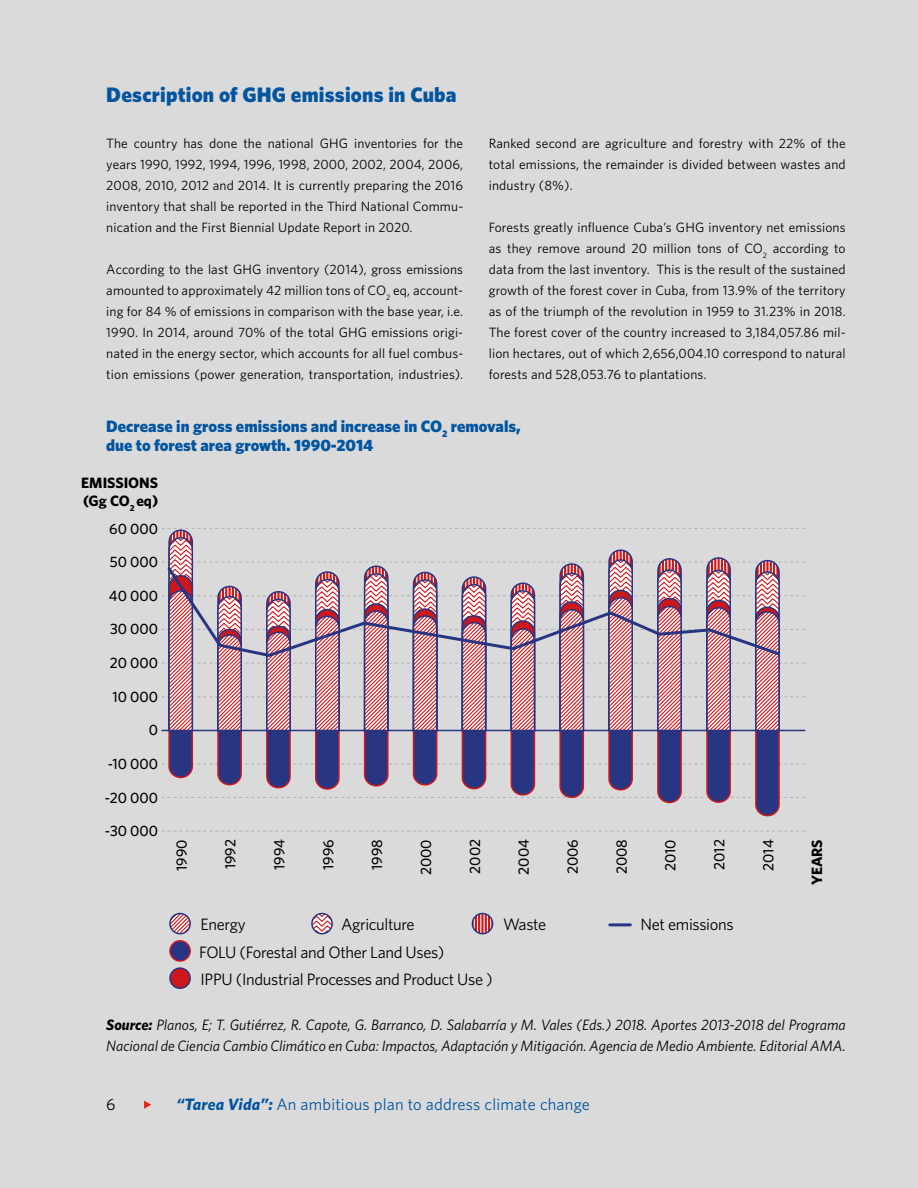
<style>
.page{position:relative;width:918px;height:1188px;background:#dadada}
.page>*{position:absolute;margin:0;border:0;box-sizing:border-box;transform-origin:0 0}
.t1{font:900 21px "Whitney";letter-spacing:.01em;color:#0355a0}
.t2{font:16.5px/27.3px "Whitney";letter-spacing:-.02em;color:#000}
.t3{font:900 16.5px/19.8px "Whitney";color:#0355a0}
.t4{font:16.5px "Whitney";letter-spacing:.01em;color:#0355a0}
.t5{font:italic 15px/21px "Whitney";color:#000}
.t6{font:500 15px "Whitney";color:#000}
.t7{font:700 15px/18px "Whitney";color:#000}
.t8{font:13.5px/21px "Whitney";letter-spacing:.01em;color:#000;text-align:justify}
.s1{font-weight:700}
.s2{font-weight:700;font-style:italic}
</style>
<div class="page">
<svg style="left:162px;top:831px;width:643px;height:1px"></svg>
<svg style="left:162px;top:528px;width:643px;height:289px"></svg>
<svg style="left:165px;top:565px;width:617px;height:94px"></svg>
<svg style="left:170px;top:914px;width:20px;height:20px"></svg>
<div style="left:169px;top:913px;width:22px;height:21px;border:2px solid #283583;border-radius:50%"></div>
<div style="left:170px;top:968px;width:20px;height:20px;background:#cd171a;border-radius:50%"></div>
<div style="left:169px;top:967px;width:22px;height:22px;border:2px solid #283583;border-radius:50%"></div>
<svg style="left:312px;top:914px;width:20px;height:20px"></svg>
<div style="left:311px;top:913px;width:22px;height:21px;border:2px solid #283583;border-radius:50%"></div>
<div style="left:170px;top:941px;width:20px;height:20px;background:#283583;border-radius:50%"></div>
<div style="left:169px;top:940px;width:22px;height:22px;border:2px solid #cd171a;border-radius:50%"></div>
<svg style="left:474px;top:914px;width:17px;height:20px"></svg>
<div style="left:472px;top:913px;width:21px;height:21px;border:2px solid #283583;border-radius:50%"></div>
<hr style="left:610px;top:923px;width:20px;height:3px;background:#283583">
<svg style="left:144px;top:1101px;width:7px;height:8px"></svg>
<h1 class="t1" style="left:106px;top:82px;width:352px">Description of GHG emissions in Cuba</h1>
<p class="t8" style="left:106px;top:133px;width:358px">The country has done the national GHG inventories for the years 1990, 1992, 1994, 1996, 1998, 2000, 2002, 2004, 2006, 2008, 2010, 2012 and 2014. It is currently preparing the 2016 inventory that shall be reported in the Third National Commu&shy;nication and the First Biennial Update Report in 2020.</p>
<p class="t8" style="left:106px;top:259px;width:359px">According to the last GHG inventory (2014), gross emissions amounted to approximately 42 million tons of CO<sub>2</sub> eq, account&shy;ing for 84 % of emissions in comparison with the base year, i.e.<br>1990. In 2014, around 70% of the total GHG emissions origi&shy;nated in the energy sector, which accounts for all fuel combus&shy;tion emissions (power generation, transportation, industries).</p>
<p class="t8" style="left:489px;top:133px;width:358px">Ranked second are agriculture and forestry with 22% of the total emissions, the remainder is divided between wastes and industry (8%).</p>
<p class="t8" style="left:489px;top:217px;width:358px">Forests greatly influence Cuba’s GHG inventory net emissions as they remove around 20 million tons of CO<sub>2</sub> according to data from the last inventory. This is the result of the sustained growth of the forest cover in Cuba, from 13.9% of the territory as of the triumph of the revolution in 1959 to 31.23% in 2018.<br>The forest cover of the country increased to 3,184,057.86 mil&shy;lion hectares, out of which 2,656,004.10 correspond to natural forests and 528,053.76 to plantations.</p>
<p class="t3" style="left:106px;top:415px;width:416px">Decrease in gross emissions and increase in CO<sub>2</sub> removals, due to forest area growth. 1990-2014</p>
<p class="t7" style="left:81px;top:474px;width:78px">EMISSIONS (Gg CO<sub>2</sub> eq)</p>
<p class="t6" style="left:109px;top:519px;width:50px">60 000</p>
<p class="t6" style="left:110px;top:553px;width:50px">50 000</p>
<p class="t6" style="left:109px;top:587px;width:51px">40 000</p>
<p class="t6" style="left:110px;top:620px;width:50px">30 000</p>
<p class="t6" style="left:110px;top:654px;width:50px">20 000</p>
<p class="t6" style="left:112px;top:687px;width:47px">10 000</p>
<p class="t6" style="left:149px;top:721px;width:11px">0</p>
<p class="t6" style="left:108px;top:755px;width:52px">-10 000</p>
<p class="t6" style="left:105px;top:788px;width:55px">-20 000</p>
<p class="t6" style="left:105px;top:822px;width:55px">-30 000</p>
<p class="t6" style="left:172px;top:871px;width:33px;rotate:-90deg">1990</p>
<p class="t6" style="left:221px;top:869px;width:32px;rotate:-90deg">1992</p>
<p class="t6" style="left:270px;top:870px;width:32px;rotate:-90deg">1994</p>
<p class="t6" style="left:319px;top:870px;width:32px;rotate:-90deg">1996</p>
<p class="t6" style="left:368px;top:870px;width:32px;rotate:-90deg">1998</p>
<p class="t6" style="left:417px;top:875px;width:37px;rotate:-90deg">2000</p>
<p class="t6" style="left:466px;top:874px;width:36px;rotate:-90deg">2002</p>
<p class="t6" style="left:515px;top:875px;width:37px;rotate:-90deg">2004</p>
<p class="t6" style="left:564px;top:874px;width:37px;rotate:-90deg">2006</p>
<p class="t6" style="left:612px;top:874px;width:37px;rotate:-90deg">2008</p>
<p class="t6" style="left:661px;top:871px;width:33px;rotate:-90deg">2010</p>
<p class="t6" style="left:710px;top:870px;width:32px;rotate:-90deg">2012</p>
<p class="t6" style="left:759px;top:871px;width:33px;rotate:-90deg">2014</p>
<p class="t7" style="left:808px;top:885px;width:48px;rotate:-90deg">YEARS</p>
<p class="t2" style="left:199px;top:910px;width:247px;text-indent:142px">Agriculture<br>FOLU (Forestal and Other Land Uses)</p>
<p class="t2" style="left:503px;top:910px;width:45px">Waste</p>
<p class="t2" style="left:641px;top:910px;width:95px">Net emissions</p>
<p class="t2" style="left:200px;top:910px;width:47px">Energy</p>
<p class="t2" style="left:200px;top:965px;width:294px">IPPU (Industrial Processes and Product Use )</p>
<p class="t5" style="left:106px;top:1014px;width:741px"><span class="s1">Source:</span> Planos, E; T. Gutiérrez, R. Capote, G. Barranco, D. Salabarría y M. Vales (Eds.) 2018. Aportes 2013-2018 del Programa<br>Nacional de Ciencia Cambio Climático en Cuba: Impactos, Adaptación y Mitigación. Agencia de Medio Ambiente. Editorial AMA.</p>
<p class="t2" style="left:106px;top:1090px;width:11px">6</p>
<p class="t4" style="left:176px;top:1094px;width:415px"><span class="s2">“Tarea Vida”:</span> An ambitious plan to address climate change</p>
</div>
